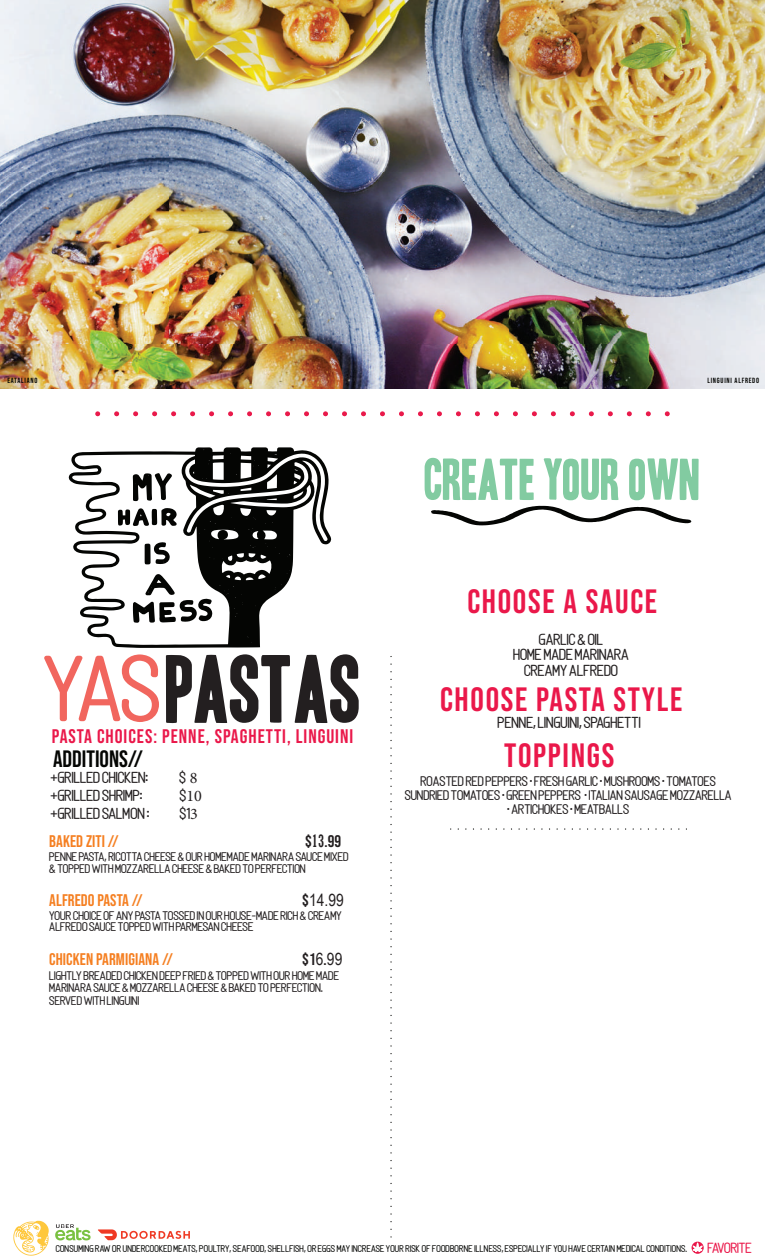
<style>
.page{position:relative;width:765px;height:1260px;background:#fff}
.page>*{position:absolute;margin:0;border:0;box-sizing:border-box;transform-origin:0 0}
.t1{font:83.25px "Headline One HPLHS";letter-spacing:-.005em;color:#231f20}
.t2{font:50.62px "Headline One HPLHS";letter-spacing:-.005em;color:#82cba1}
.t3{font:33.75px "Bebas Neue";letter-spacing:.05em;color:#ea184a}
.t4{font:23.75px "Bebas Neue";color:#040503}
.t5{font:19.62px "Bebas Neue";letter-spacing:.05em;color:#ea184a}
.t6{font:16.88px "Bebas Neue";letter-spacing:.005em;color:#f57f21}
.t7{font:16.88px "Bebas Neue";color:#231f20}
.t8{font:16.88px "Arial Narrow";color:#231f20}
.t9{font:16.12px/15.5px "Linguineve";letter-spacing:.005em;color:#231f20;text-align:center}
.t10{font:16.12px "Minion Pro";color:#231f20}
.t11{font:14.88px "Linguineve";color:#ea184a}
.t12{font:14px/14px "Linguineve";letter-spacing:.005em;color:#231f20;text-align:center}
.t13{font:12.62px/12.6px "Linguineve";letter-spacing:.005em;color:#231f20}
.t14{font:9.88px "Linguineve";letter-spacing:.025em;color:#040503}
.t15{font:7.5px "Bebas Neue";letter-spacing:.1em;color:#040503}
.s1{font-family:"Linguineve";font-size:95.62px;color:#f1665e}
.s2{font-family:"Minion Pro"}
.s3{font-family:"Linguineve"}
.s4{font-family:"Rockwell Condensed"}
.s5{font-family:"Rockwell";font-stretch:condensed}
.s6{font-family:"Bebas Neue"}
.s7{font-family:"Arial Narrow"}
</style>
<div class="page">
<img style="left:0;top:0;width:765px;height:388px">
<svg style="left:390px;top:664px;width:2px;height:574px"></svg>
<svg style="left:431px;top:506px;width:260px;height:19px"></svg>
<svg style="left:451px;top:828px;width:228px;height:2px"></svg>
<svg style="left:68px;top:447px;width:263px;height:201px"></svg>
<svg style="left:133px;top:574px;width:80px;height:49px"></svg>
<svg style="left:133px;top:473px;width:39px;height:28px"></svg>
<svg style="left:145px;top:542px;width:25px;height:22px"></svg>
<svg style="left:118px;top:508px;width:59px;height:18px"></svg>
<svg style="left:13px;top:1221px;width:36px;height:35px"></svg>
<svg style="left:692px;top:1242px;width:12px;height:12px"></svg>
<svg style="left:693px;top:1243px;width:9px;height:9px"></svg>
<svg style="left:55px;top:1224px;width:36px;height:16px"></svg>
<svg style="left:98px;top:1229px;width:92px;height:11px"></svg>
<svg style="left:114px;top:411px;width:534px;height:5px"></svg>
<p class="t15" style="left:7px;top:376px;width:32px">EATALIANO</p>
<p class="t15" style="left:707px;top:376px;width:53px">LINGUINI ALFREDO</p>
<h2 class="t2" style="left:424px;top:455px;width:277px">CREATE YOUR OWN</h2>
<h1 class="t1" style="left:42px;top:649px;width:321px"><span class="s1">YAS</span>PASTAS</h1>
<h3 class="t5" style="left:52px;top:725px;width:303px">PASTA CHOICES: PENNE, SPAGHETTI, LINGUINI</h3>
<p class="t9" style="left:51px;top:770px;width:99px">+GRILLED CHICKEN:</p>
<p class="t9" style="left:179px;top:770px;width:20px">$ <span class="s2">8</span></p>
<p class="t9" style="left:51px;top:788px;width:94px">+GRILLED SHRIMP:</p>
<p class="t10" style="left:180px;top:785px;width:24px"><span class="s3">$</span>10</p>
<p class="t9" style="left:51px;top:806px;width:101px">+GRILLED SALMON :</p>
<p class="t9" style="left:180px;top:806px;width:20px">$1<span class="s2">3</span></p>
<h3 class="t4" style="left:53px;top:746px;width:92px">ADDITIONS//</h3>
<h3 class="t6" style="left:49px;top:832px;width:71px">BAKED ZITI //</h3>
<h3 class="t7" style="left:305px;top:832px;width:38px">$<span class="s4">1</span><span class="s5">3</span>.99</h3>
<p class="t13" style="left:49px;top:850px;width:301px">PENNE PASTA, RICOTTA CHEESE &amp; OUR HOMEMADE MARINARA SAUCE MIXED &amp; TOPPED WITH MOZZARELLA CHEESE &amp; BAKED TO PERFECTION</p>
<p class="t13" style="left:49px;top:910px;width:294px;line-height:11.2px">YOUR CHOICE OF ANY PASTA TOSSED IN OUR HOUSE-MADE RICH &amp; CREAMY<br>ALFREDO SAUCE TOPPED WITH PARMESAN CHEESE</p>
<p class="t13" style="left:49px;top:969px;width:291px">LIGHTLY BREADED CHICKEN DEEP FRIED &amp; TOPPED WITH OUR HOME MADE<br>MARINARA SAUCE &amp; MOZZARELLA CHEESE &amp; BAKED TO PERFECTION.<br>SERVED WITH LINGUINI</p>
<h3 class="t6" style="left:49px;top:891px;width:95px">ALFREDO PASTA //</h3>
<h3 class="t8" style="left:302px;top:888px;width:43px"><span class="s6">$</span>14.99</h3>
<h3 class="t6" style="left:49px;top:950px;width:125px">CHICKEN PARMIGIANA //</h3>
<h3 class="t7" style="left:302px;top:950px;width:42px">$1<span class="s7">6</span>.<span class="s7">99</span></h3>
<h3 class="t3" style="left:467px;top:583px;width:191px">CHOOSE A SAUCE</h3>
<p class="t9" style="left:513px;top:632px;width:117px">GARLIC &amp; OIL<br>HOME MADE MARINARA<br>CREAMY ALFREDO</p>
<h3 class="t3" style="left:440px;top:680px;width:244px">CHOOSE PASTA STYLE</h3>
<p class="t9" style="left:498px;top:715px;width:144px">PENNE, LINGUINI, SPAGHETTI</p>
<h3 class="t3" style="left:504px;top:736px;width:112px">TOPPINGS</h3>
<p class="t12" style="left:405px;top:775px;width:328px">ROASTED RED PEPPERS • FRESH GARLIC • MUSHROOMS • TOMATOES<br>SUNDRIED TOMATOES • GREEN PEPPERS • ITALIAN SAUSAGE MOZZARELLA</p>
<p class="t12" style="left:507px;top:803px;width:123px">• ARTICHOKES • MEATBALLS</p>
<p class="t14" style="left:56px;top:1243px;width:633px">CONSUMING RAW OR UNDERCOOKED MEATS, POULTRY, SEAFOOD, SHELLFISH, OR EGGS MAY INCREASE YOUR RISK OF FOODBORNE ILLNESS, ESPECIALLY IF YOU HAVE CERTAIN MEDICAL CONDITIONS.</p>
<p class="t11" style="left:707px;top:1240px;width:46px">FAVORITE</p>
</div>
